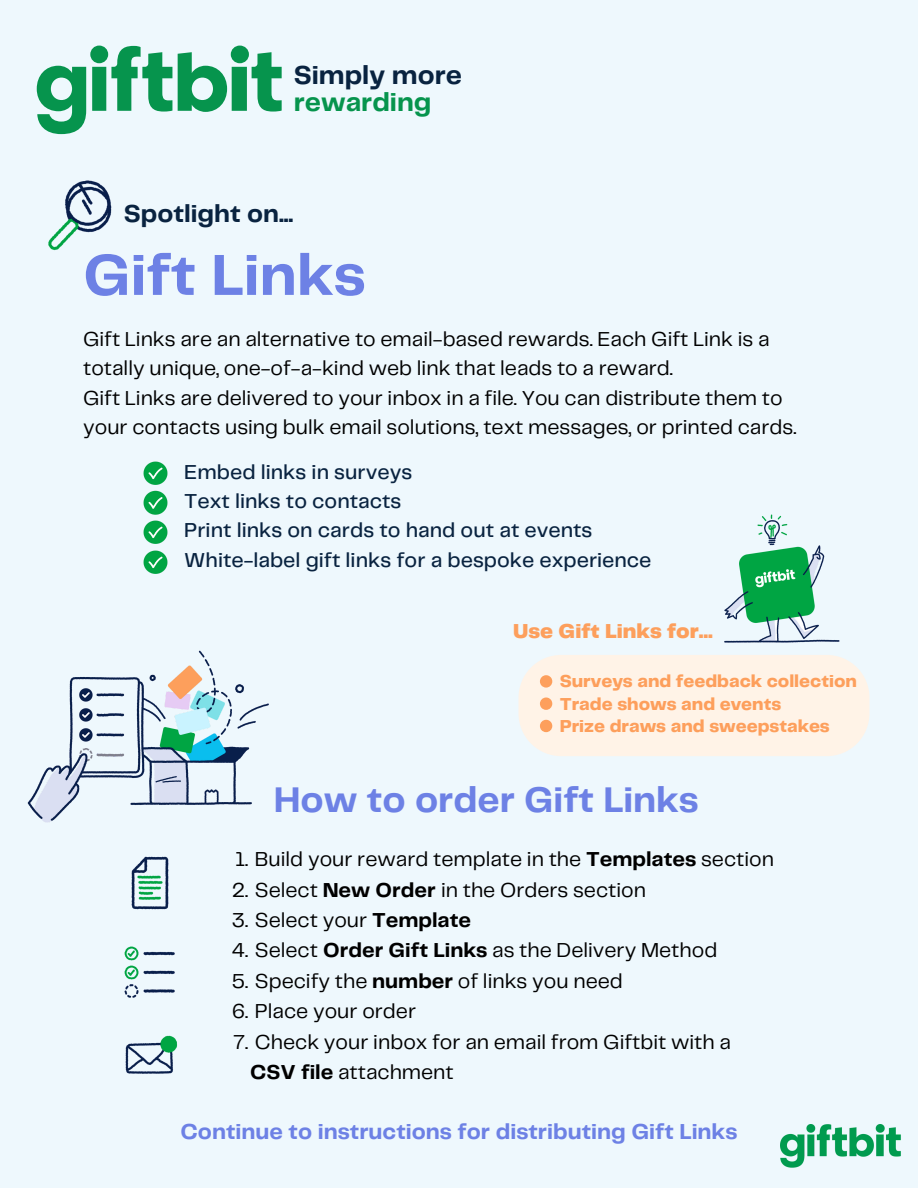
<style>
.page{position:relative;width:918px;height:1188px;background:#eef8fd}
.page>*{position:absolute;margin:0;border:0;box-sizing:border-box;transform-origin:0 0}
.t1{font:700 60px "Telegraf";color:#6d81e5}
.t2{font:700 37.05px "Telegraf";color:#6d81e5}
.t3{font:700 27px "Telegraf";color:#092340}
.t4{font:700 27px "Telegraf";color:#06944d}
.t5{font:700 25.5px "Telegraf";color:#092340}
.t6{font:700 22.5px "Telegraf";color:#6d81e5}
.t7{font:21px/29.2px "Telegraf";color:#000}
.t8{font:500 21px/29.2px "Telegraf";color:#092340}
.t9{font:900 21px "Telegraf";color:#fd9f5c}
.t10{font:800 18px/22.5px "Telegraf";color:#fd9f5c}
.s1{font-weight:700}
</style>
<div class="page">
<img style="left:780px;top:1124px;width:121px;height:44px">
<svg style="left:37px;top:46px;width:245px;height:88px"></svg>
<img style="left:48px;top:180px;width:64px;height:71px">
<img style="left:143px;top:490px;width:25px;height:25px">
<img style="left:143px;top:520px;width:25px;height:24px">
<img style="left:143px;top:550px;width:25px;height:24px">
<img style="left:131px;top:856px;width:38px;height:54px">
<img style="left:143px;top:461px;width:25px;height:24px">
<img style="left:124px;top:946px;width:51px;height:52px">
<img style="left:125px;top:1035px;width:52px;height:39px">
<img style="left:724px;top:514px;width:116px;height:129px">
<div style="left:519px;top:655px;width:350px;height:101px;background:#fff3e7"></div>
<img style="left:27px;top:650px;width:242px;height:173px">
<p class="t3" style="left:294px;top:63px;width:170px">Simply more</p>
<p class="t4" style="left:294px;top:90px;width:139px">rewarding</p>
<p class="t5" style="left:124px;top:203px;width:171px">Spotlight on...</p>
<h1 class="t1" style="left:83px;top:249px;width:284px">Gift Links</h1>
<p class="t7" style="left:83px;top:326px;width:715px">Gift Links are an alternative to email-based rewards. Each Gift Link is a totally unique, one-of-a-kind web link that leads to a reward.<br>Gift Links are delivered to your inbox in a file. You can distribute them to your contacts using bulk email solutions, text messages, or printed cards.</p>
<p class="t8" style="left:184px;top:458px;width:469px">Embed links in surveys<br>Text links to contacts<br>Print links on cards to hand out at events White-label gift links for a bespoke experience</p>
<p class="t9" style="left:513px;top:622px;width:201px">Use Gift Links for...</p>
<p class="t10" style="left:560px;top:671px;width:299px">Surveys and feedback collection<br>Trade shows and events<br>Prize draws and sweepstakes</p>
<h2 class="t2" style="left:274px;top:784px;width:426px">How to order Gift Links</h2>
<p class="t7" style="left:235px;top:846px;width:540px">1. Build your reward template in the <span class="s1">Templates</span> section</p>
<p class="t7" style="left:232px;top:876px;width:416px">2. Select <span class="s1">New Order</span> in the Orders section</p>
<p class="t7" style="left:232px;top:907px;width:241px">3. Select your <span class="s1">Template</span></p>
<p class="t7" style="left:232px;top:937px;width:487px">4. Select <span class="s1">Order Gift Links</span> as the Delivery Method</p>
<p class="t7" style="left:232px;top:967px;width:393px">5. Specify the <span class="s1">number</span> of links you need</p>
<p class="t7" style="left:232px;top:998px;width:186px">6. Place your order</p>
<p class="t7" style="left:250px;top:1028px;width:482px;line-height:30.3px;text-indent:-17px">7. Check your inbox for an email from Giftbit with a<br><span class="s1">CSV file</span> attachment</p>
<p class="t6" style="left:180px;top:1122px;width:559px">Continue to instructions for distributing Gift Links</p>
</div>
